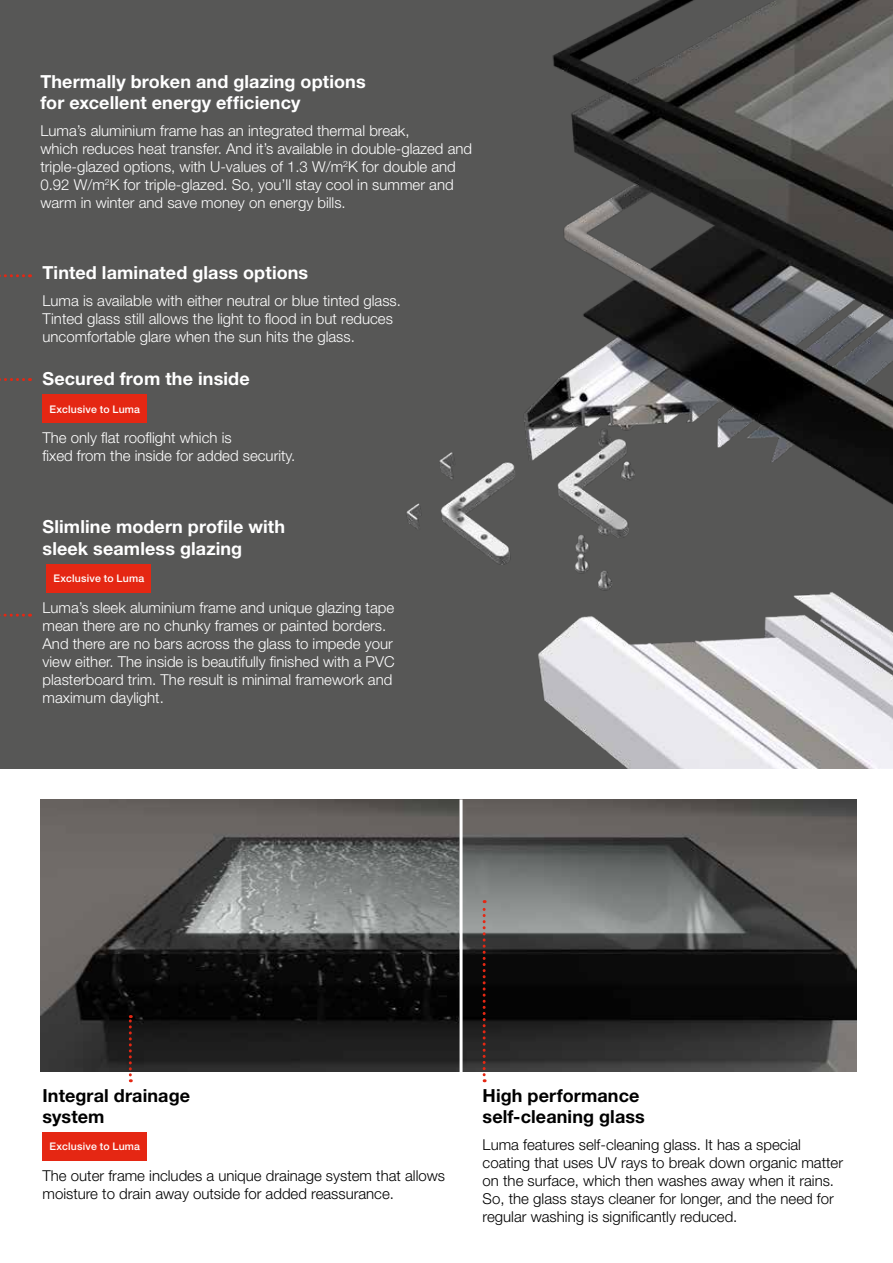
<style>
.page{position:relative;width:893px;height:1263px;background:#fff}
.page>*{position:absolute;margin:0;border:0;box-sizing:border-box;transform-origin:0 0}
.t1{font:700 18px/21.6px "Helvetica Neue LT Std";letter-spacing:.005em;color:#fff}
.t2{font:700 18px/21.6px "Helvetica Neue LT Std";letter-spacing:.005em;color:#000}
.t3{font:300 15px/18px "Helvetica Neue LT Std";color:#fff}
.t4{font:300 15px/18px "Helvetica Neue LT Std";color:#000}
.t5{font:500 10.5px "Helvetica Neue LT Std";letter-spacing:.02em;color:#fff}
</style>
<div class="page">
<div style="left:0;top:0;width:893px;height:769px;background:#575756"></div>
<img style="left:40px;top:799px;width:420px;height:272px">
<img style="left:463px;top:799px;width:394px;height:272px">
<img style="left:406px;top:0;width:487px;height:769px">
<div style="left:43px;top:1133px;width:104px;height:28px;background:#e52713"></div>
<div style="left:47px;top:564px;width:104px;height:28px;background:#e52713"></div>
<div style="left:43px;top:395px;width:104px;height:28px;background:#e52713"></div>
<svg style="left:483px;top:900px;width:3px;height:182px"></svg>
<svg style="left:129px;top:1015px;width:3px;height:67px"></svg>
<svg style="left:0;top:614px;width:24px;height:3px"></svg>
<svg style="left:0;top:274px;width:24px;height:3px"></svg>
<svg style="left:0;top:378px;width:24px;height:3px"></svg>
<p class="t1" style="left:40px;top:70px;width:327px">Thermally broken and glazing options for excellent energy efficiency</p>
<p class="t3" style="left:40px;top:121px;width:433px">Luma’s aluminium frame has an integrated thermal break,<br>which reduces heat transfer. And it’s available in double-glazed and triple-glazed options, with U-values of 1.3 W/m<sup>2</sup>K for double and 0.92 W/m<sup>2</sup>K for triple-glazed. So, you’ll stay cool in summer and warm in winter and save money on energy bills.</p>
<p class="t1" style="left:43px;top:262px;width:267px">Tinted laminated glass options</p>
<p class="t3" style="left:43px;top:291px;width:360px">Luma is available with either neutral or blue tinted glass.<br>Tinted glass still allows the light to flood in but reduces uncomfortable glare when the sun hits the glass.</p>
<p class="t1" style="left:43px;top:368px;width:209px">Secured from the inside</p>
<p class="t5" style="left:49px;top:403px;width:92px">Exclusive to Luma</p>
<p class="t3" style="left:43px;top:429px;width:254px">The only flat rooflight which is<br>fixed from the inside for added security.</p>
<p class="t1" style="left:43px;top:515px;width:244px">Slimline modern profile with sleek seamless glazing</p>
<p class="t5" style="left:54px;top:572px;width:92px">Exclusive to Luma</p>
<p class="t3" style="left:43px;top:598px;width:354px">Luma’s sleek aluminium frame and unique glazing tape mean there are no chunky frames or painted borders.<br>And there are no bars across the glass to impede your view either. The inside is beautifully finished with a PVC plasterboard trim. The result is minimal framework and maximum daylight.</p>
<p class="t2" style="left:43px;top:1084px;width:149px">Integral drainage system</p>
<p class="t5" style="left:49px;top:1140px;width:92px">Exclusive to Luma</p>
<p class="t4" style="left:43px;top:1166px;width:404px">The outer frame includes a unique drainage system that allows moisture to drain away outside for added reassurance.</p>
<p class="t2" style="left:483px;top:1084px;width:164px">High performance self-cleaning glass</p>
<p class="t4" style="left:483px;top:1135px;width:362px">Luma features self-cleaning glass. It has a special coating that uses UV rays to break down organic matter on the surface, which then washes away when it rains.<br>So, the glass stays cleaner for longer, and the need for regular washing is significantly reduced.</p>
</div>
